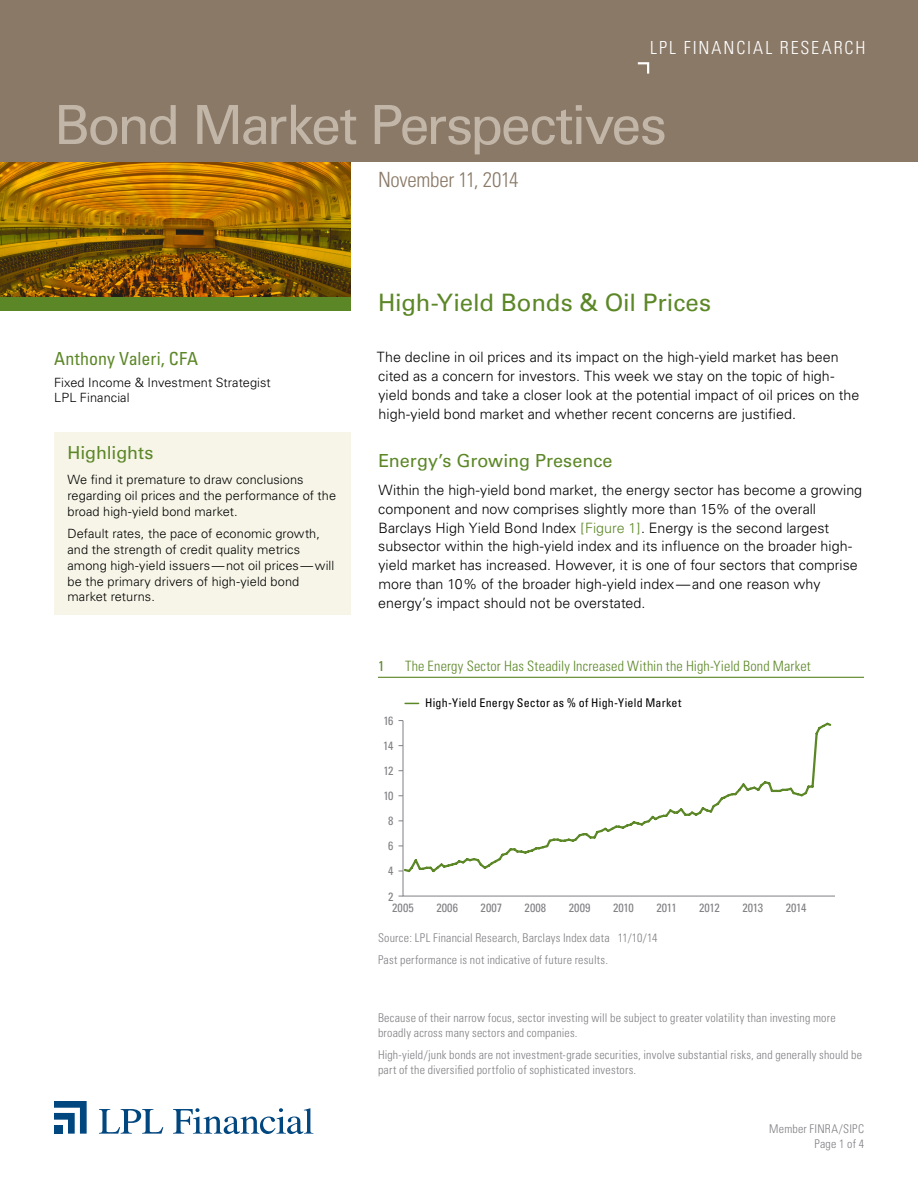
<style>
.page{position:relative;width:918px;height:1188px;background:#fff}
.page>*{position:absolute;margin:0;border:0;box-sizing:border-box;transform-origin:0 0}
.t1{font:54px "Univers";letter-spacing:-.045em;color:#c2b6a8}
.t2{font:24px "Univers";letter-spacing:-.005em;color:#5c8727}
.t3{font:300 condensed 21px "Univers";letter-spacing:-.015em;color:#8a7967}
.t4{font:18px "Univers";color:#5c8727}
.t5{font:300 condensed 18px "Univers";letter-spacing:.11em;color:#fff}
.t6{font:condensed 18px "Univers";letter-spacing:.005em;color:#5c8727}
.t7{font:300 14.25px/18.8px "Univers";color:#000}
.t8{font:300 condensed 14.25px "Univers";letter-spacing:.01em;color:#5c8727}
.t9{font:condensed 14.25px "Univers";color:#5c8727}
.t10{font:300 12.75px/15.8px "Univers";letter-spacing:.005em;color:#000}
.t11{font:300 condensed 12px/15px "Univers";letter-spacing:.015em;color:#807f83}
.t12{font:condensed 12px/25.2px "Univers";letter-spacing:.005em;color:#807f83;text-align:center}
.t13{font:condensed 12px "Univers";letter-spacing:.02em;color:#000}
.s1{color:#5c8727}
</style>
<div class="page">
<img style="left:0;top:162px;width:351px;height:135px">
<svg style="left:99px;top:1109px;width:64px;height:25px"></svg>
<svg style="left:173px;top:1108px;width:140px;height:26px"></svg>
<svg style="left:54px;top:1101px;width:33px;height:33px"></svg>
<div style="left:54px;top:1125px;width:9px;height:9px;background:#00467f"></div>
<div style="left:0;top:0;width:918px;height:162px;background:#8a7967"></div>
<div style="left:0;top:297px;width:351px;height:13px;background:#5c8727"></div>
<svg style="left:637px;top:62px;width:13px;height:12px"></svg>
<div style="left:54px;top:432px;width:297px;height:183px;background:#f7f5e8"></div>
<svg style="left:405px;top:703px;width:14px;height:1px"></svg>
<svg style="left:402px;top:720px;width:433px;height:177px"></svg>
<svg style="left:402px;top:721px;width:431px;height:153px"></svg>
<hr style="left:378px;top:677px;width:486px;height:1px;background:#5c8727">
<p class="t5" style="left:650px;top:37px;width:217px">LPL FINANCIAL RESEARCH</p>
<h1 class="t1" style="left:54px;top:93px;width:614px">Bond Market Perspectives</h1>
<h3 class="t3" style="left:378px;top:167px;width:142px">November 11, 2014</h3>
<p class="t6" style="left:54px;top:348px;width:146px">Anthony Valeri, CFA</p>
<p class="t10" style="left:54px;top:375px;width:218px;line-height:15px">Fixed Income &amp; Investment Strategist<br>LPL Financial</p>
<p class="t4" style="left:68px;top:442px;width:88px">Highlights</p>
<p class="t10" style="left:68px;top:472px;width:270px">We find it premature to draw conclusions regarding oil prices and the performance of the broad high-yield bond market.</p>
<p class="t10" style="left:68px;top:526px;width:268px">Default rates, the pace of economic growth, and the strength of credit quality metrics among high-yield issuers—not oil prices—will be the primary drivers of high-yield bond market returns.</p>
<h2 class="t2" style="left:378px;top:288px;width:335px">High-Yield Bonds &amp; Oil Prices</h2>
<p class="t7" style="left:377px;top:348px;width:484px">The decline in oil prices and its impact on the high-yield market has been cited as a concern for investors. This week we stay on the topic of high&shy;yield bonds and take a closer look at the potential impact of oil prices on the high-yield bond market and whether recent concerns are justified.</p>
<p class="t4" style="left:378px;top:450px;width:236px">Energy’s Growing Presence</p>
<p class="t7" style="left:378px;top:481px;width:485px">Within the high-yield bond market, the energy sector has become a growing component and now comprises slightly more than 15% of the overall Barclays High Yield Bond Index <span class="s1">[Figure 1]</span>. Energy is the second largest subsector within the high-yield index and its influence on the broader high&shy;yield market has increased. However, it is one of four sectors that comprise more than 10% of the broader high-yield index—and one reason why energy’s impact should not be overstated.</p>
<p class="t9" style="left:378px;top:657px;width:8px">1</p>
<p class="t8" style="left:405px;top:658px;width:407px">The Energy Sector Has Steadily Increased Within the High-Yield Bond Market</p>
<p class="t12" style="left:383px;top:708px;width:12px">16<br>14<br>12<br>10<br>8<br>6<br>4<br>2</p>
<p class="t13" style="left:425px;top:695px;width:258px">High-Yield Energy Sector as % of High-Yield Market</p>
<p class="t12" style="left:392px;top:895px;width:23px">2005</p>
<p class="t12" style="left:436px;top:895px;width:23px">2006</p>
<p class="t12" style="left:481px;top:895px;width:23px">2007</p>
<p class="t12" style="left:525px;top:895px;width:23px">2008</p>
<p class="t12" style="left:569px;top:895px;width:23px">2009</p>
<p class="t12" style="left:613px;top:895px;width:22px">2010</p>
<p class="t12" style="left:656px;top:895px;width:22px">2011</p>
<p class="t12" style="left:699px;top:895px;width:22px">2012</p>
<p class="t12" style="left:742px;top:895px;width:22px">2013</p>
<p class="t12" style="left:786px;top:895px;width:22px">2014</p>
<p class="t11" style="left:378px;top:927px;width:281px;line-height:21.8px">Source: LPL Financial Research, Barclays Index data 11/10/14<br>Past performance is not indicative of future results.</p>
<p class="t11" style="left:378px;top:1010px;width:459px">Because of their narrow focus, sector investing will be subject to greater volatility than investing more broadly across many sectors and companies.</p>
<p class="t11" style="left:378px;top:1047px;width:486px">High-yield/junk bonds are not investment-grade securities, involve substantial risks, and generally should be part of the diversified portfolio of sophisticated investors.</p>
<p class="t11" style="left:769px;top:1122px;width:96px;line-height:14.2px;text-align:right">Member FINRA/SIPC<br>Page 1 of 4</p>
</div>
